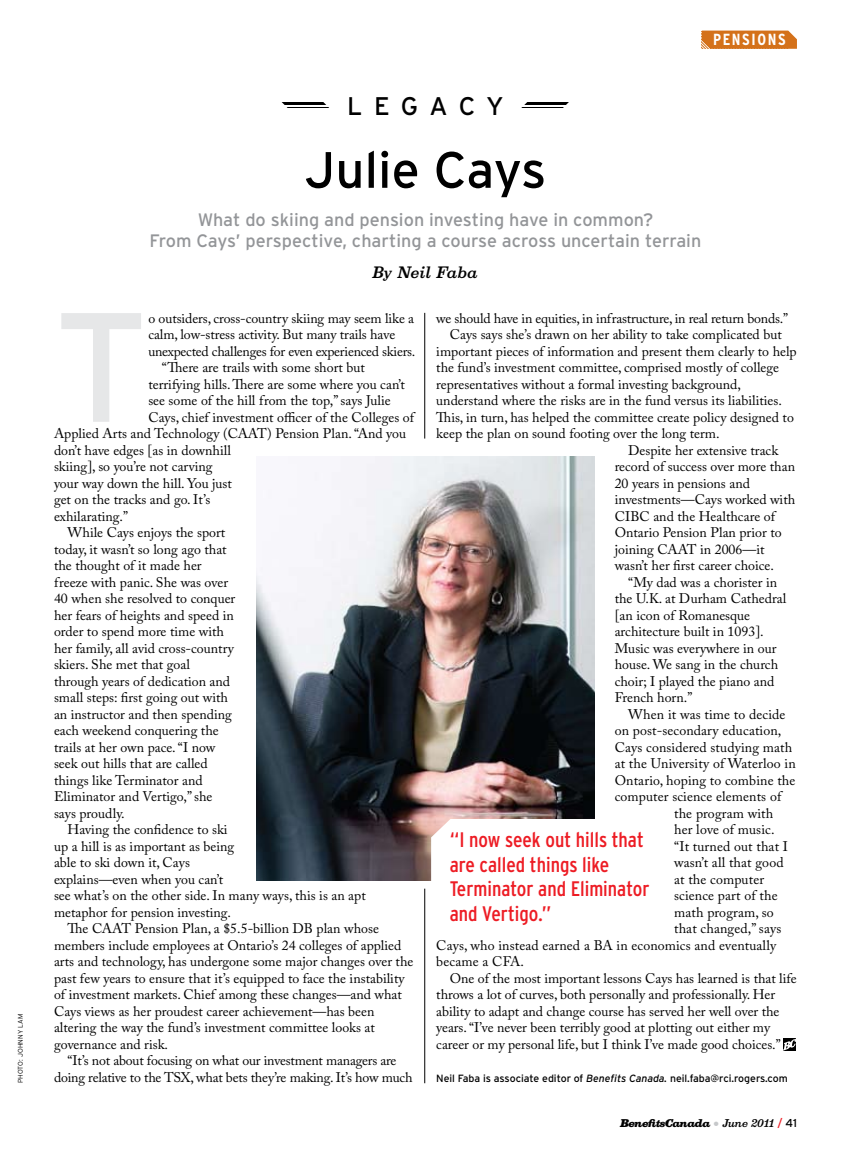
<style>
.page{position:relative;width:851px;height:1161px;background:#fff}
.page>*{position:absolute;margin:0;border:0;box-sizing:border-box;transform-origin:0 0}
.t1{font:155.25px "Interstate";color:#e6e7e8}
.t2{font:51px "Interstate";color:#000}
.t3{font:25.5px "Interstate";letter-spacing:.44em;color:#000}
.t4{font:condensed 21px/24.8px "Interstate";color:#ed1c24}
.t5{font:18px/21.6px "Interstate";color:#939598;text-align:center}
.t6{font:700 condensed 16.05px "Interstate";letter-spacing:.1em;color:#fff}
.t7{font:italic 500 15px "Belizio";letter-spacing:.02em;color:#000}
.t8{font:13.8px "Adobe Caslon Pro";color:#000}
.t9{font:13.8px "Adobe Caslon Pro";letter-spacing:-.02em;color:#000}
.t10{font:10.5px "Interstate";letter-spacing:-.005em;color:#000}
.t11{font:italic 900 10.2px "Belizio";letter-spacing:-.06em;color:#000}
.t12{font:300 6.75px "Interstate";letter-spacing:.015em;color:#000}
.s1{font-style:italic}
.s2{font-weight:500;color:#c6c8ca}
.s3{font-weight:500}
.s4{font-family:"Interstate";font-weight:400;font-style:normal;font-size:11.55px;color:#ed1c24}
.s5{font-family:"Interstate";font-weight:400;font-style:normal;font-size:11.55px}
</style>
<div class="page">
<hr style="left:525px;top:102px;width:42px;height:3px;background:#000">
<hr style="left:521px;top:107px;width:42px;height:1px;background:#000">
<hr style="left:283px;top:102px;width:42px;height:3px;background:#000">
<hr style="left:287px;top:107px;width:42px;height:1px;background:#000">
<svg style="left:783px;top:1038px;width:13px;height:13px"></svg>
<hr style="left:424px;top:313px;width:1px;height:126px;background:#000">
<hr style="left:424px;top:889px;width:1px;height:194px;background:#000">
<img style="left:256px;top:457px;width:338px;height:423px">
<svg style="left:431px;top:819px;width:163px;height:62px"></svg>
<svg style="left:701px;top:31px;width:95px;height:18px;background:#d57622"></svg>
<p class="t12" style="left:16px;top:1083px;width:71px;rotate:-90deg">Photo: Johnny Lam</p>
<p class="t6" style="left:713px;top:30px;width:74px">PENSIONS</p>
<h3 class="t3" style="left:347px;top:90px;width:158px">Legacy</h3>
<h2 class="t2" style="left:304px;top:139px;width:243px">Julie Cays</h2>
<h3 class="t5" style="left:150px;top:209px;width:553px">What do skiing and pension investing have in common?<br>From Cays’ perspective, charting a course across uncertain terrain</h3>
<p class="t7" style="left:373px;top:264px;width:107px">By Neil Faba</p>
<h1 class="t1" style="left:54px;top:273px;width:96px">T</h1>
<p class="t8" style="left:148px;top:310px;width:267px">o outsiders, cross-country skiing may seem like a</p>
<p class="t8" style="left:148px;top:326px;width:248px">calm, low-stress activity. But many trails have</p>
<p class="t9" style="left:148px;top:343px;width:268px">unexpected challenges for even experienced skiers.</p>
<p class="t8" style="left:162px;top:359px;width:205px">“There are trails with some short but</p>
<p class="t8" style="left:148px;top:376px;width:258px">terrifying hills. There are some where you can’t</p>
<p class="t8" style="left:148px;top:392px;width:244px">see some of the hill from the top,” says Julie</p>
<p class="t8" style="left:148px;top:409px;width:267px">Cays, chief investment officer of the Colleges of</p>
<p class="t8" style="left:54px;top:425px;width:353px">Applied Arts and Technology (CAAT) Pension Plan. “And you</p>
<p class="t8" style="left:54px;top:442px;width:178px">don’t have edges [as in downhill</p>
<p class="t8" style="left:54px;top:458px;width:160px">skiing], so you’re not carving</p>
<p class="t8" style="left:54px;top:475px;width:179px">your way down the hill. You just</p>
<p class="t8" style="left:54px;top:491px;width:158px">get on the tracks and go. It’s</p>
<p class="t8" style="left:54px;top:508px;width:76px">exhilarating.”</p>
<p class="t8" style="left:68px;top:524px;width:159px">While Cays enjoys the sport</p>
<p class="t8" style="left:54px;top:541px;width:174px">today, it wasn’t so long ago that</p>
<p class="t8" style="left:54px;top:557px;width:149px">the thought of it made her</p>
<p class="t8" style="left:54px;top:574px;width:176px">freeze with panic. She was over</p>
<p class="t8" style="left:54px;top:590px;width:183px">40 when she resolved to conquer</p>
<p class="t8" style="left:54px;top:607px;width:181px">her fears of heights and speed in</p>
<p class="t8" style="left:54px;top:623px;width:171px">order to spend more time with</p>
<p class="t8" style="left:54px;top:640px;width:181px">her family, all avid cross-country</p>
<p class="t8" style="left:54px;top:656px;width:137px">skiers. She met that goal</p>
<p class="t8" style="left:54px;top:673px;width:178px">through years of dedication and</p>
<p class="t8" style="left:54px;top:689px;width:175px">small steps: first going out with</p>
<p class="t8" style="left:54px;top:706px;width:179px">an instructor and then spending</p>
<p class="t8" style="left:54px;top:722px;width:166px">each weekend conquering the</p>
<p class="t8" style="left:54px;top:739px;width:163px">trails at her own pace. “I now</p>
<p class="t8" style="left:54px;top:755px;width:155px">seek out hills that are called</p>
<p class="t8" style="left:54px;top:772px;width:150px">things like Terminator and</p>
<p class="t8" style="left:54px;top:788px;width:160px">Eliminator and Vertigo,” she</p>
<p class="t8" style="left:54px;top:805px;width:72px">says proudly.</p>
<p class="t8" style="left:68px;top:821px;width:162px">Having the confidence to ski</p>
<p class="t8" style="left:54px;top:838px;width:182px">up a hill is as important as being</p>
<p class="t8" style="left:54px;top:854px;width:137px">able to ski down it, Cays</p>
<p class="t8" style="left:54px;top:871px;width:171px">explains—even when you can’t</p>
<p class="t8" style="left:54px;top:887px;width:313px">see what’s on the other side. In many ways, this is an apt</p>
<p class="t8" style="left:54px;top:904px;width:178px">metaphor for pension investing.</p>
<p class="t8" style="left:68px;top:920px;width:313px">The CAAT Pension Plan, a $5.5-billion DB plan whose</p>
<p class="t8" style="left:54px;top:937px;width:349px">members include employees at Ontario’s 24 colleges of applied</p>
<p class="t8" style="left:54px;top:953px;width:361px">arts and technology, has undergone some major changes over the</p>
<p class="t8" style="left:54px;top:970px;width:352px">past few years to ensure that it’s equipped to face the instability</p>
<p class="t8" style="left:54px;top:986px;width:349px">of investment markets. Chief among these changes—and what</p>
<p class="t8" style="left:54px;top:1003px;width:322px">Cays views as her proudest career achievement—has been</p>
<p class="t8" style="left:54px;top:1019px;width:322px">altering the way the fund’s investment committee looks at</p>
<p class="t8" style="left:54px;top:1036px;width:116px">governance and risk.</p>
<p class="t8" style="left:68px;top:1052px;width:330px">“It’s not about focusing on what our investment managers are</p>
<p class="t8" style="left:54px;top:1069px;width:360px">doing relative to the TSX, what bets they’re making. It’s how much</p>
<p class="t8" style="left:436px;top:310px;width:353px">we should have in equities, in infrastructure, in real return bonds.”</p>
<p class="t8" style="left:450px;top:326px;width:333px">Cays says she’s drawn on her ability to take complicated but</p>
<p class="t8" style="left:436px;top:343px;width:362px">important pieces of information and present them clearly to help</p>
<p class="t8" style="left:436px;top:359px;width:344px">the fund’s investment committee, comprised mostly of college</p>
<p class="t8" style="left:436px;top:376px;width:306px">representatives without a formal investing background,</p>
<p class="t8" style="left:436px;top:392px;width:347px">understand where the risks are in the fund versus its liabilities.</p>
<p class="t8" style="left:436px;top:409px;width:359px">This, in turn, has helped the committee create policy designed to</p>
<p class="t8" style="left:436px;top:425px;width:285px">keep the plan on sound footing over the long term.</p>
<p class="t8" style="left:628px;top:442px;width:151px">Despite her extensive track</p>
<p class="t8" style="left:614px;top:458px;width:182px">record of success over more than</p>
<p class="t8" style="left:614px;top:475px;width:137px">20 years in pensions and</p>
<p class="t8" style="left:614px;top:491px;width:182px">investments—Cays worked with</p>
<p class="t8" style="left:614px;top:508px;width:162px">CIBC and the Healthcare of</p>
<p class="t8" style="left:614px;top:524px;width:168px">Ontario Pension Plan prior to</p>
<p class="t8" style="left:614px;top:541px;width:151px">joining CAAT in 2006—it</p>
<p class="t8" style="left:614px;top:557px;width:161px">wasn’t her first career choice.</p>
<p class="t8" style="left:628px;top:574px;width:150px">“My dad was a chorister in</p>
<p class="t8" style="left:614px;top:590px;width:173px">the U.K. at Durham Cathedral</p>
<p class="t8" style="left:614px;top:607px;width:137px">[an icon of Romanesque</p>
<p class="t8" style="left:614px;top:623px;width:151px">architecture built in 1093].</p>
<p class="t8" style="left:614px;top:640px;width:163px">Music was everywhere in our</p>
<p class="t8" style="left:614px;top:656px;width:165px">house. We sang in the church</p>
<p class="t8" style="left:614px;top:673px;width:161px">choir; I played the piano and</p>
<p class="t8" style="left:614px;top:689px;width:79px">French horn.”</p>
<p class="t8" style="left:628px;top:706px;width:159px">When it was time to decide</p>
<p class="t8" style="left:614px;top:722px;width:168px">on post-secondary education,</p>
<p class="t8" style="left:614px;top:739px;width:179px">Cays considered studying math</p>
<p class="t8" style="left:614px;top:755px;width:183px">at the University of Waterloo in</p>
<p class="t8" style="left:614px;top:772px;width:182px">Ontario, hoping to combine the</p>
<p class="t8" style="left:614px;top:788px;width:168px">computer science elements of</p>
<p class="t8" style="left:674px;top:805px;width:101px">the program with</p>
<p class="t8" style="left:674px;top:821px;width:102px">her love of music.</p>
<p class="t8" style="left:674px;top:838px;width:115px">“It turned out that I</p>
<p class="t8" style="left:674px;top:854px;width:111px">wasn’t all that good</p>
<p class="t8" style="left:674px;top:871px;width:91px">at the computer</p>
<p class="t8" style="left:674px;top:887px;width:105px">science part of the</p>
<p class="t8" style="left:674px;top:904px;width:101px">math program, so</p>
<p class="t8" style="left:674px;top:920px;width:109px">that changed,” says</p>
<p class="t8" style="left:436px;top:937px;width:341px">Cays, who instead earned a BA in economics and eventually</p>
<p class="t8" style="left:436px;top:953px;width:89px">became a CFA.</p>
<p class="t8" style="left:450px;top:970px;width:348px">One of the most important lessons Cays has learned is that life</p>
<p class="t8" style="left:436px;top:986px;width:340px">throws a lot of curves, both personally and professionally. Her</p>
<p class="t8" style="left:436px;top:1003px;width:345px">ability to adapt and change course has served her well over the</p>
<p class="t8" style="left:436px;top:1019px;width:335px">years. “I’ve never been terribly good at plotting out either my</p>
<p class="t8" style="left:436px;top:1036px;width:346px">career or my personal life, but I think I’ve made good choices.”</p>
<p class="t10" style="left:436px;top:1072px;width:353px">Neil Faba is associate editor of <span class="s1">Benefits Canada.</span> neil.faba@rci.rogers.com</p>
<h3 class="t4" style="left:449px;top:827px;width:201px">“I now seek out hills that are called things like<br>Terminator and Eliminator and Vertigo.”</h3>
<p class="t11" style="left:620px;top:1117px;width:178px">BenefitsCanada <span class="s2">•</span> <span class="s3">June 2011</span> <span class="s4">/</span> <span class="s5">41</span></p>
</div>
